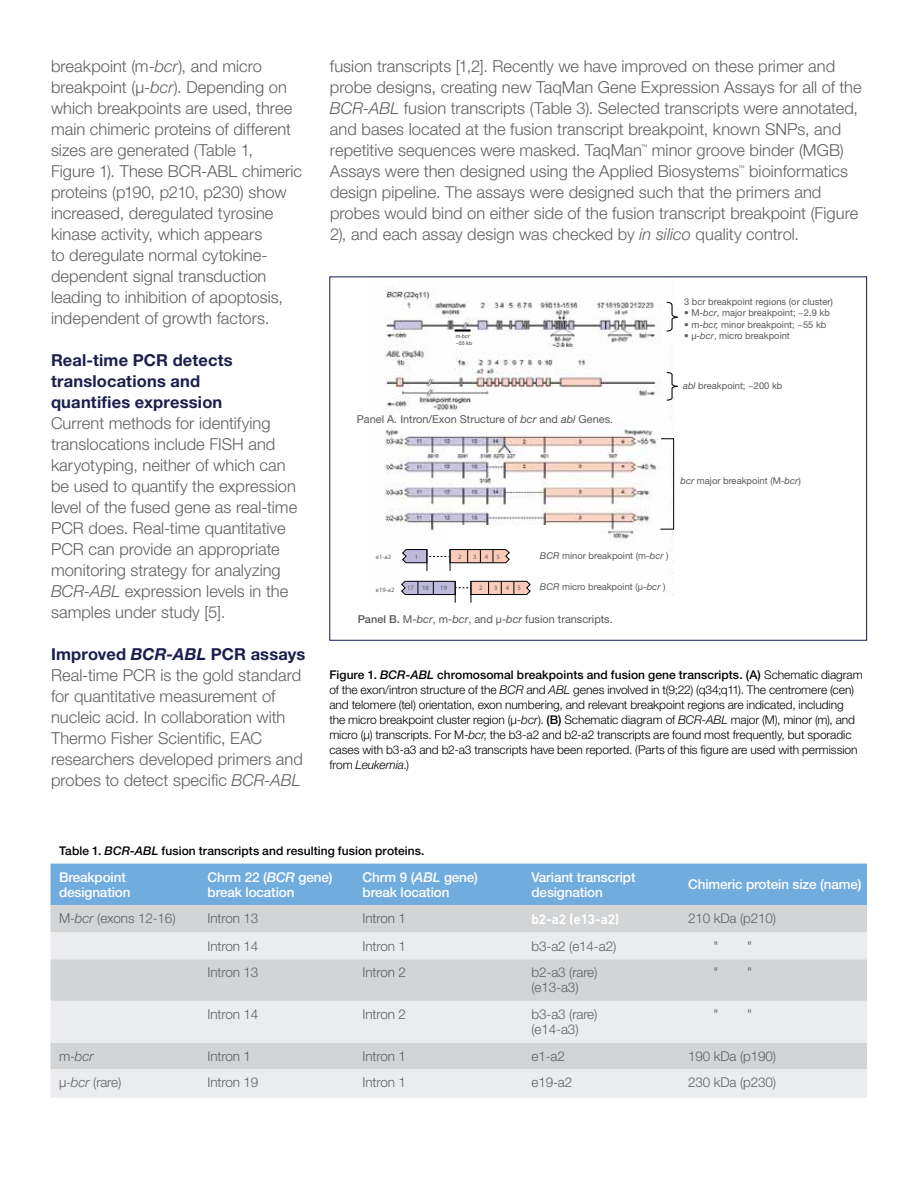
<style>
.page{position:relative;width:918px;height:1188px;background:#fff}
.page>*{position:absolute;margin:0;border:0;box-sizing:border-box;transform-origin:0 0}
.t1{font:300 16.5px/21px "Helvetica Neue LT Std";color:#5f6062}
.t2{font:700 16.5px/21px "Helvetica Neue LT Std";letter-spacing:.01em;color:#1b1e4d}
.t3{font:300 13.5px/15px "Helvetica Neue LT Std";letter-spacing:-.01em;color:#5f6062}
.t4{font:500 13.5px/15px "Helvetica Neue LT Std";letter-spacing:-.01em;color:#fff}
.t5{font:700 13.5px "DIN Pro";letter-spacing:-.01em;color:#fff}
.t6{font:italic 300 13.5px "Helvetica Neue LT Std";color:#5f6062}
.t7{font:300 12px/15px "Helvetica Neue LT Std";letter-spacing:-.005em;color:#000}
.t8{font:500 12px "Helvetica Neue LT Std";letter-spacing:.005em;color:#000}
.t9{font:10.95px "Helvetica Neue LT Std";color:#58595b}
.t10{font:9.45px "Helvetica Neue LT Std";color:#58595b}
.t11{font:6.6px "Helvetica";color:#58595b}
.t12{font:300 6.6px "Helvetica Neue LT Std";color:#5f6062}
.t13{font:500 5.25px/7.5px "Helvetica Neue LT Std";color:#58595b}
.s1{font-style:italic}
.s2{font-weight:700;color:#1b1e4d}
.s3{font-weight:700;font-style:italic;color:#1b1e4d}
.s4{font-family:"Helvetica";font-weight:700}
.s5{font-weight:500}
.s6{font-weight:500;font-style:italic}
.s7{font-style:normal}
</style>
<div class="page">
<div style="left:51px;top:864px;width:816px;height:41px;background:#70acde"></div>
<div style="left:51px;top:905px;width:816px;height:28px;background:#d3d4d6"></div>
<svg style="left:51px;top:933px;width:816px;height:165px;background:#e1e2e3"></svg>
<img style="left:385px;top:289px;width:289px;height:307px">
<div style="left:448px;top:525px;width:151px;height:72px;background:#fff"></div>
<svg style="left:666px;top:301px;width:12px;height:31px"></svg>
<svg style="left:666px;top:371px;width:12px;height:30px"></svg>
<hr style="left:455px;top:329px;width:16px;height:3px;background:#010101">
<svg style="left:402px;top:549px;width:108px;height:22px"></svg>
<svg style="left:401px;top:581px;width:130px;height:22px"></svg>
<div style="left:381px;top:416px;width:17px;height:11px;background:#fff"></div>
<svg style="left:660px;top:438px;width:14px;height:92px"></svg>
<p class="t1" style="left:51px;top:55px;width:253px">breakpoint (m-<span class="s1">bcr</span>), and micro breakpoint (μ-<span class="s1">bcr</span>). Depending on which breakpoints are used, three main chimeric proteins of different sizes are generated (Table 1,<br>Figure 1). These BCR-ABL chimeric proteins (p190, p210, p230) show increased, deregulated tyrosine kinase activity, which appears<br>to deregulate normal cytokine&shy;dependent signal transduction leading to inhibition of apoptosis, independent of growth factors.</p>
<p class="t2" style="left:51px;top:349px;width:183px">Real-time PCR detects translocations and quantifies expression</p>
<p class="t1" style="left:51px;top:412px;width:248px">Current methods for identifying translocations include FISH and karyotyping, neither of which can be used to quantify the expression level of the fused gene as real-time<br>PCR does. Real-time quantitative<br>PCR can provide an appropriate monitoring strategy for analyzing<br><span class="s1">BCR-ABL</span> expression levels in the samples under study [5].</p>
<p class="t1" style="left:51px;top:643px;width:256px"><span class="s2">Improved</span> <span class="s3">BCR-ABL</span> <span class="s2">PCR assays </span>Real-time PCR is the gold standard for quantitative measurement of nucleic acid. In collaboration with Thermo Fisher Scientific, EAC researchers developed primers and probes to detect specific <span class="s1">BCR-ABL</span></p>
<p class="t1" style="left:330px;top:55px;width:533px">fusion transcripts [1,2]. Recently we have improved on these primer and probe designs, creating new TaqMan Gene Expression Assays for all of the <span class="s1">BCR-ABL</span> fusion transcripts (Table 3). Selected transcripts were annotated, and bases located at the fusion transcript breakpoint, known SNPs, and repetitive sequences were masked. TaqMan</p>
<p class="t12" style="left:641px;top:142px;width:8px">™</p>
<p class="t1" style="left:330px;top:139px;width:515px;text-indent:322px">minor groove binder (MGB)<br>Assays were then designed using the Applied Biosystems</p>
<p class="t12" style="left:738px;top:163px;width:8px">™</p>
<p class="t1" style="left:330px;top:160px;width:530px;text-indent:419px">bioinformatics design pipeline. The assays were designed such that the primers and probes would bind on either side of the fusion transcript breakpoint (Figure 2), and each assay design was checked by <span class="s1">in silico</span> quality control.</p>
<p class="t13" style="left:456px;top:332px;width:18px">m<span class="s4">-</span><span class="s1">bcr </span>~55 kb</p>
<p class="t9" style="left:357px;top:412px;width:258px">Panel A. Intron/Exon Structure of <span class="s1">bcr</span> and <span class="s1">abl</span> Genes.</p>
<p class="t10" style="left:684px;top:296px;width:150px">3 bcr breakpoint regions (or cluster)</p>
<p class="t10" style="left:684px;top:307px;width:147px">• M-<span class="s1">bcr</span>, major breakpoint; ~2.9 kb</p>
<p class="t10" style="left:684px;top:319px;width:144px">• m-<span class="s1">bcr,</span> minor breakpoint; ~55 kb</p>
<p class="t10" style="left:684px;top:330px;width:107px">• µ<span class="s1">-bcr</span>, micro breakpoint</p>
<p class="t10" style="left:683px;top:380px;width:101px"><span class="s1">abl</span> breakpoint; ~200 kb</p>
<p class="t10" style="left:681px;top:475px;width:122px"><span class="s1">bcr</span> major breakpoint (M-<span class="s1">bcr</span>)</p>
<p class="t11" style="left:376px;top:552px;width:17px">e1-a2</p>
<p class="t11" style="left:415px;top:552px;width:5px">1</p>
<p class="t10" style="left:540px;top:550px;width:130px"><span class="s1">BCR</span> minor breakpoint (m-<span class="s1">bcr</span> )</p>
<p class="t11" style="left:458px;top:552px;width:5px">2</p>
<p class="t11" style="left:473px;top:552px;width:16px">3 4</p>
<p class="t11" style="left:497px;top:552px;width:5px">5</p>
<p class="t11" style="left:376px;top:586px;width:20px">e19-a2</p>
<p class="t11" style="left:407px;top:584px;width:8px">17</p>
<p class="t11" style="left:422px;top:584px;width:8px">18</p>
<p class="t11" style="left:440px;top:584px;width:8px">19</p>
<p class="t11" style="left:479px;top:584px;width:5px">2</p>
<p class="t11" style="left:494px;top:584px;width:16px">3 4</p>
<p class="t11" style="left:518px;top:584px;width:5px">5</p>
<p class="t10" style="left:540px;top:581px;width:127px"><span class="s1">BCR</span> micro breakpoint (µ<span class="s1">-bcr</span> )</p>
<p class="t9" style="left:358px;top:613px;width:257px"><span class="s5">Panel B.</span> M-<span class="s1">bcr</span>, m-<span class="s1">bcr</span>, and µ-<span class="s1">bcr</span> fusion transcripts.</p>
<p class="t7" style="left:329px;top:667px;width:535px"><span class="s5">Figure 1.</span> <span class="s6">BCR-ABL</span> <span class="s5">chromosomal breakpoints and fusion gene transcripts. (A)</span> Schematic diagram of the exon/intron structure of the <span class="s1">BCR</span> and <span class="s1">ABL</span> genes involved in t(9;22) (q34;q11). The centromere (cen) and telomere (tel) orientation, exon numbering, and relevant breakpoint regions are indicated, including the micro breakpoint cluster region (μ-<span class="s1">bcr</span>). <span class="s5">(B)</span> Schematic diagram of <span class="s1">BCR-ABL</span> major (M), minor (m), and micro (µ) transcripts. For M-<span class="s1">bcr</span>, the b3-a2 and b2-a2 transcripts are found most frequently, but sporadic cases with b3-a3 and b2-a3 transcripts have been reported. (Parts of this figure are used with permission from <span class="s1">Leukemia</span>.)</p>
<p class="t8" style="left:59px;top:844px;width:367px">Table 1. <span class="s1">BCR-ABL</span> fusion transcripts and resulting fusion proteins.</p>
<p class="t4" style="left:59px;top:869px;width:73px">Breakpoint designation</p>
<p class="t4" style="left:208px;top:869px;width:126px">Chrm 22 (<span class="s1">BCR</span> gene) break location</p>
<p class="t4" style="left:363px;top:869px;width:117px">Chrm 9 (<span class="s1">ABL</span> gene) break location</p>
<p class="t4" style="left:532px;top:869px;width:105px">Variant transcript designation</p>
<p class="t4" style="left:688px;top:877px;width:175px">Chimeric protein size (name)</p>
<p class="t3" style="left:59px;top:911px;width:118px">M-<span class="s1">bcr</span> (exons 12-16)</p>
<p class="t3" style="left:208px;top:911px;width:52px">Intron 13</p>
<p class="t3" style="left:363px;top:911px;width:45px">Intron 1</p>
<p class="t5" style="left:532px;top:910px;width:89px">b2-a2 (e13-a2)</p>
<p class="t3" style="left:688px;top:911px;width:90px">210 kDa (p210)</p>
<p class="t3" style="left:208px;top:938px;width:52px">Intron 14</p>
<p class="t3" style="left:363px;top:938px;width:45px">Intron 1</p>
<p class="t3" style="left:532px;top:938px;width:86px">b3-a2 (e14-a2)</p>
<p class="t3" style="left:713px;top:938px;width:6px">"</p>
<p class="t3" style="left:747px;top:938px;width:6px">"</p>
<p class="t3" style="left:208px;top:965px;width:52px">Intron 13</p>
<p class="t3" style="left:363px;top:965px;width:45px">Intron 2</p>
<p class="t3" style="left:532px;top:965px;width:67px">b2-a3 (rare) (e13-a3)</p>
<p class="t3" style="left:713px;top:965px;width:6px">"</p>
<p class="t3" style="left:747px;top:965px;width:6px">"</p>
<p class="t3" style="left:208px;top:1006px;width:52px">Intron 14</p>
<p class="t3" style="left:363px;top:1006px;width:45px">Intron 2</p>
<p class="t3" style="left:532px;top:1006px;width:67px">b3-a3 (rare) (e14-a3)</p>
<p class="t3" style="left:713px;top:1006px;width:6px">"</p>
<p class="t3" style="left:747px;top:1006px;width:6px">"</p>
<p class="t6" style="left:59px;top:1048px;width:36px"><span class="s7">m-</span>bcr</p>
<p class="t3" style="left:208px;top:1048px;width:45px">Intron 1</p>
<p class="t3" style="left:363px;top:1048px;width:45px">Intron 1</p>
<p class="t3" style="left:532px;top:1048px;width:35px">e1-a2</p>
<p class="t3" style="left:688px;top:1048px;width:90px">190 kDa (p190)</p>
<p class="t3" style="left:59px;top:1075px;width:64px">μ-<span class="s1">bcr</span> (rare)</p>
<p class="t3" style="left:208px;top:1075px;width:52px">Intron 19</p>
<p class="t3" style="left:363px;top:1075px;width:45px">Intron 1</p>
<p class="t3" style="left:532px;top:1075px;width:42px">e19-a2</p>
<p class="t3" style="left:688px;top:1075px;width:90px">230 kDa (p230)</p>
</div>
